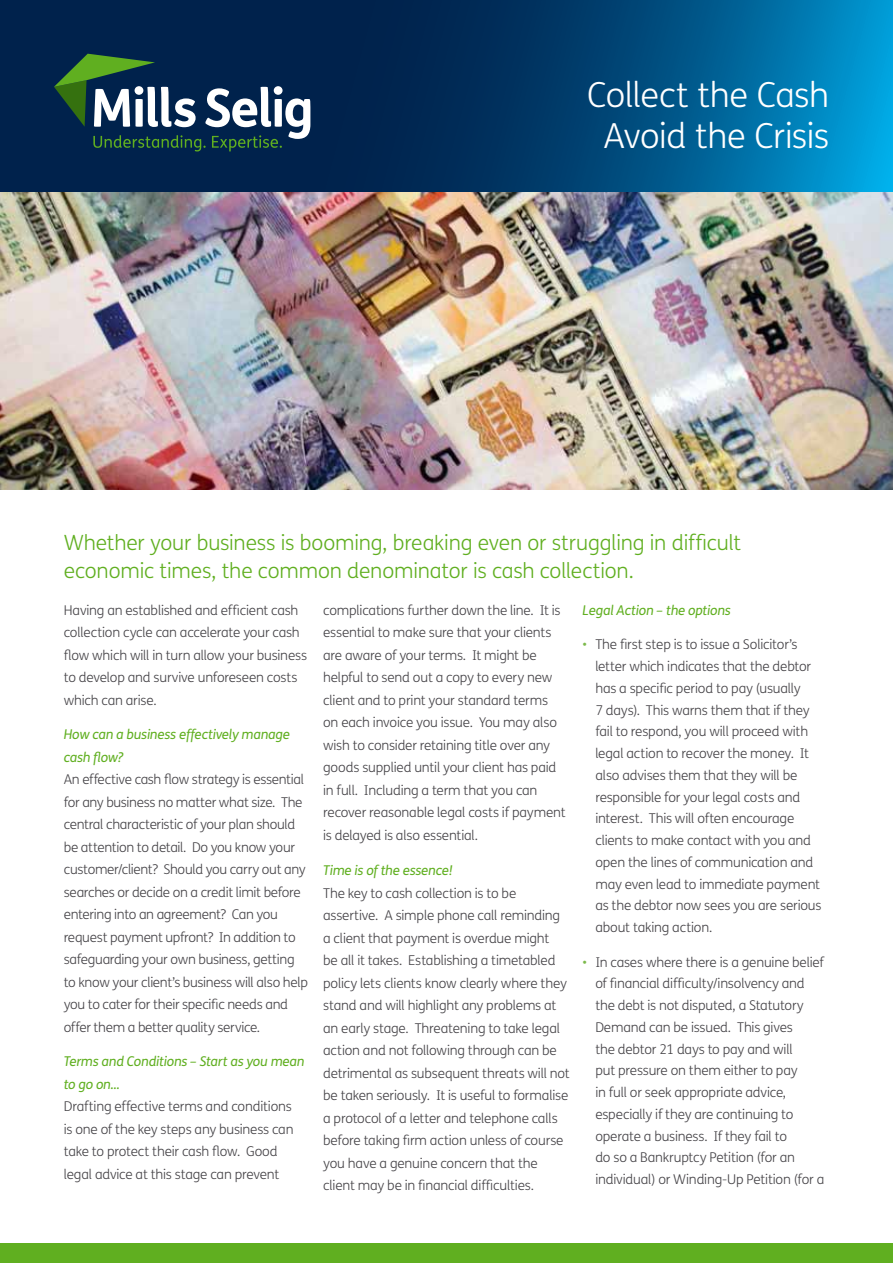
<style>
.page{position:relative;width:893px;height:1263px;background:#fff}
.page>*{position:absolute;margin:0;border:0;box-sizing:border-box;transform-origin:0 0}
.t1{font:300 34.5px/40.5px "FS Me";letter-spacing:-.015em;color:#fff;text-align:center}
.t2{font:300 21px/28.5px "FS Me";letter-spacing:-.005em;color:#60af20}
.t3{font:300 13.5px/22.5px "FS Me";letter-spacing:-.015em;color:#454347}
.t4{font:italic 13.5px/22.5px "FS Me";letter-spacing:-.015em;color:#60af20}
.s1{color:#7cb94b}
</style>
<div class="page">
<div style="left:0;top:1243px;width:893px;height:20px;background:#60af20"></div>
<img style="left:0;top:191px;width:893px;height:298px">
<svg style="left:0;top:0;width:893px;height:191px;background:#004373"></svg>
<svg style="left:54px;top:54px;width:256px;height:97px;background:#335464"></svg>
<h1 class="t1" style="left:587px;top:76px;width:243px">Collect the Cash<br>Avoid the Crisis</h1>
<h2 class="t2" style="left:64px;top:529px;width:679px">Whether your business is booming, breaking even or struggling in difficult economic times, the common denominator is cash collection.</h2>
<p class="t3" style="left:64px;top:599px;width:245px">Having an established and efficient cash collection cycle can accelerate your cash flow which will in turn allow your business to develop and survive unforeseen costs which can arise.</p>
<p class="t4" style="left:64px;top:723px;width:228px">How can a business effectively manage cash flow?</p>
<p class="t3" style="left:64px;top:769px;width:246px">An effective cash flow strategy is essential for any business no matter what size. The central characteristic of your plan should be attention to detail. Do you know your customer/client? Should you carry out any searches or decide on a credit limit before entering into an agreement? Can you request payment upfront? In addition to safeguarding your own business, getting to know your client’s business will also help you to cater for their specific needs and offer them a better quality service.</p>
<p class="t4" style="left:64px;top:1051px;width:242px">Terms and Conditions – Start as you mean to go on...</p>
<p class="t3" style="left:64px;top:1096px;width:231px">Drafting effective terms and conditions is one of the key steps any business can take to protect their cash flow. Good legal advice at this stage can prevent</p>
<p class="t3" style="left:323px;top:599px;width:244px">complications further down the line. It is essential to make sure that your clients are aware of your terms. It might be helpful to send out a copy to every new client and to print your standard terms on each invoice you issue. You may also wish to consider retaining title over any goods supplied until your client has paid in full. Including a term that you can recover reasonable legal costs if payment is delayed is also essential.</p>
<p class="t4" style="left:323px;top:859px;width:131px">Time is of the essence!</p>
<p class="t3" style="left:323px;top:882px;width:248px">The key to cash collection is to be assertive. A simple phone call reminding a client that payment is overdue might<br>be all it takes. Establishing a timetabled policy lets clients know clearly where they stand and will highlight any problems at an early stage. Threatening to take legal action and not following through can be detrimental as subsequent threats will not be taken seriously. It is useful to formalise a protocol of a letter and telephone calls before taking firm action unless of course you have a genuine concern that the client may be in financial difficulties.</p>
<p class="t4" style="left:583px;top:599px;width:150px">Legal Action – the options</p>
<p class="t3" style="left:595px;top:634px;width:228px;line-height:21.8px;text-indent:-13px"><span class="s1">•</span> The first step is to issue a Solicitor’s letter which indicates that the debtor has a specific period to pay (usually<br>7 days). This warns them that if they fail to respond, you will proceed with legal action to recover the money. It also advises them that they will be responsible for your legal costs and interest. This will often encourage clients to make contact with you and open the lines of communication and may even lead to immediate payment as the debtor now sees you are serious about taking action.</p>
<p class="t3" style="left:595px;top:951px;width:230px;line-height:21.8px;text-indent:-13px"><span class="s1">•</span> In cases where there is a genuine belief of financial difficulty/insolvency and the debt is not disputed, a Statutory Demand can be issued. This gives<br>the debtor 21 days to pay and will<br>put pressure on them either to pay<br>in full or seek appropriate advice, especially if they are continuing to operate a business. If they fail to<br>do so a Bankruptcy Petition (for an individual) or Winding-Up Petition (for a</p>
</div>
